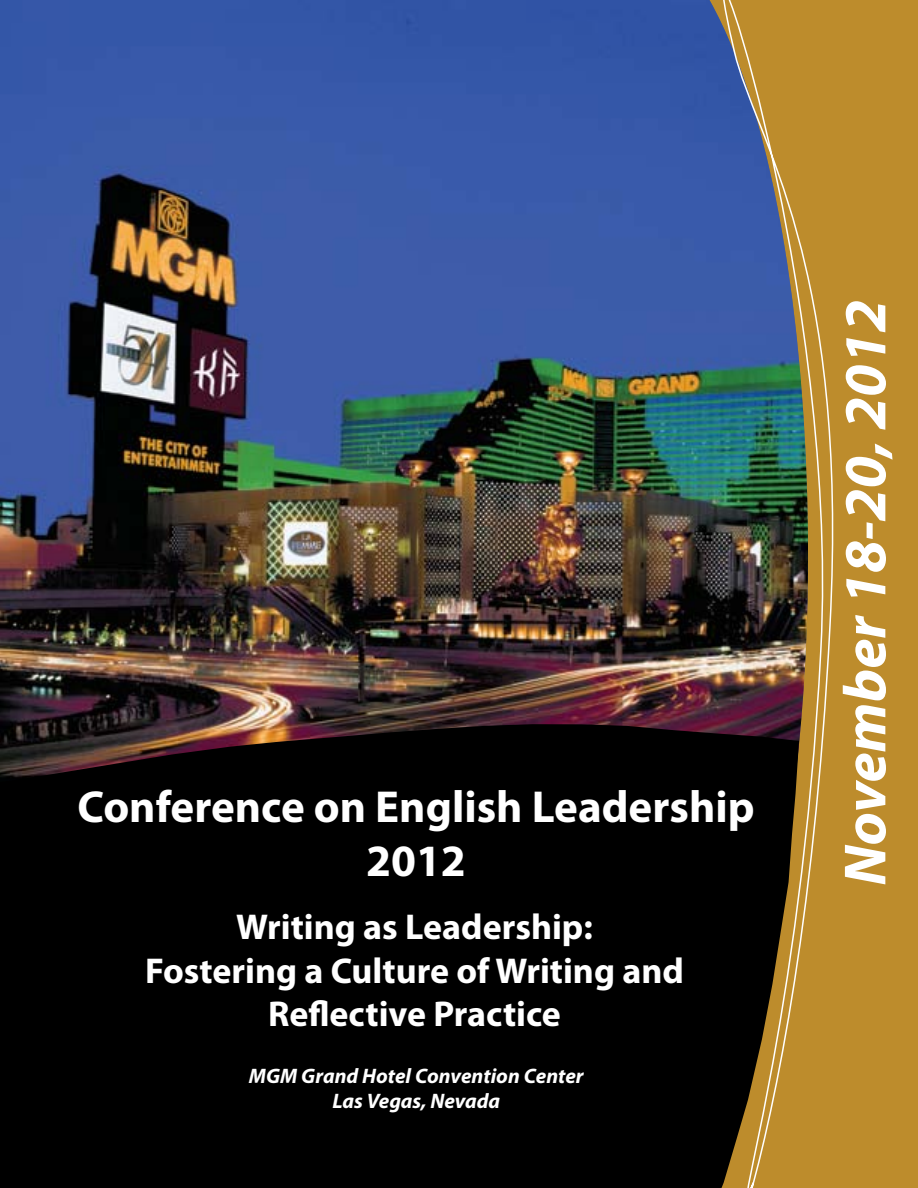
<style>
.page{position:relative;width:918px;height:1188px;background:#fff}
.page>*{position:absolute;margin:0;border:0;box-sizing:border-box;transform-origin:0 0}
.t1{font:italic 700 60px "Myriad Pro";color:#fff}
.t2{font:700 45px/54px "Myriad Pro";color:#fff;text-align:center}
.t3{font:700 36px/43.2px "Myriad Pro";color:#fff;text-align:center}
.t4{font:italic 700 21px/25.2px "Myriad Pro";color:#fff;text-align:center}
</style>
<div class="page">
<div style="left:659px;top:0;width:259px;height:1188px;background:#bd8c2c"></div>
<img style="left:0;top:0;width:661px;height:724px">
<div style="left:0;top:724px;width:661px;height:464px;background:#000"></div>
<img style="left:661px;top:0;width:173px;height:1188px">
<p class="t2" style="left:77px;top:778px;width:679px">Conference on English Leadership<br>2012</p>
<p class="t3" style="left:145px;top:904px;width:540px">Writing as Leadership:<br>Fostering a Culture of Writing and<br>Reflective Practice</p>
<p class="t4" style="left:249px;top:1062px;width:336px">MGM Grand Hotel Convention Center<br>Las Vegas, Nevada</p>
<h1 class="t1" style="left:826px;top:886px;width:587px;rotate:-90deg">November 18-20, 2012</h1>
</div>
